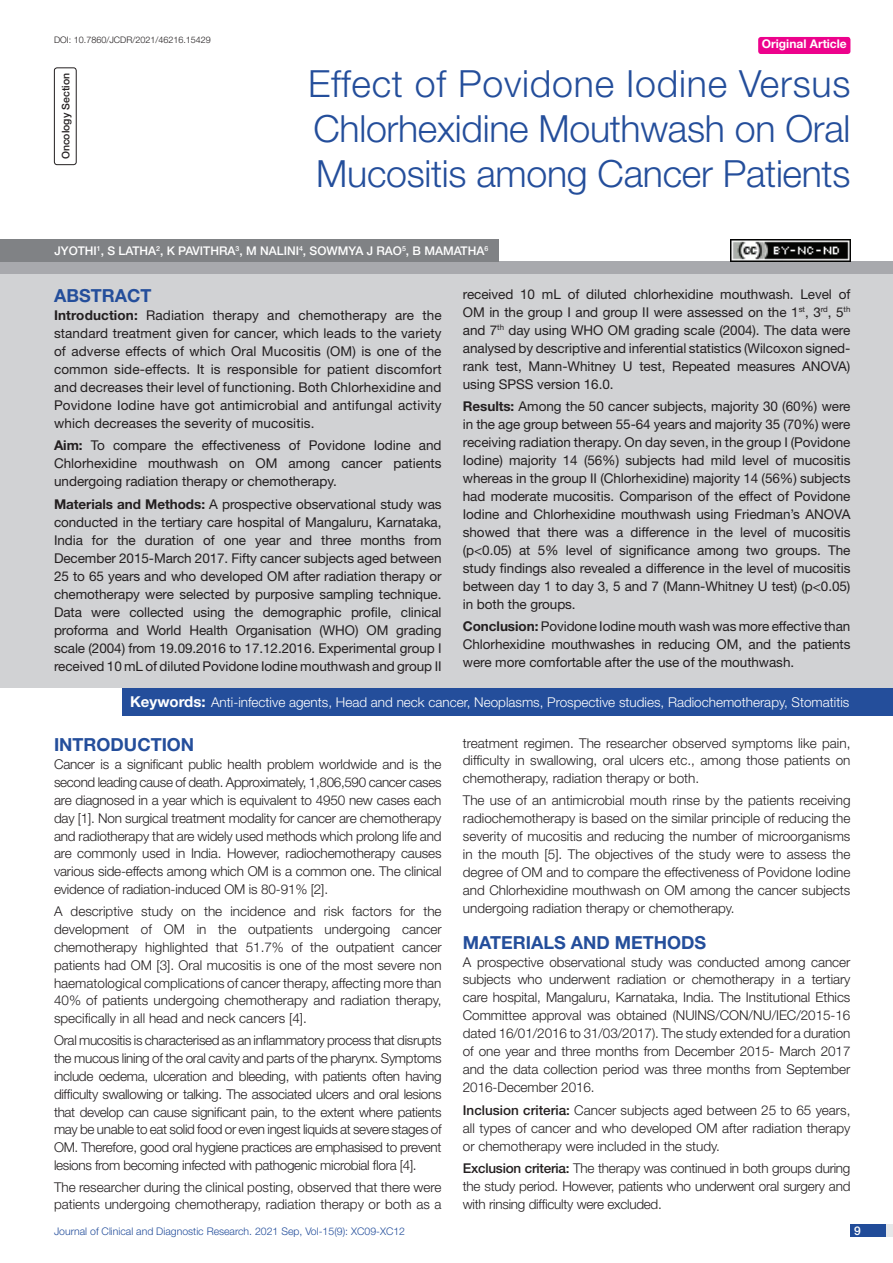
<style>
.page{position:relative;width:893px;height:1263px;background:#fff}
.page>*{position:absolute;margin:0;border:0;box-sizing:border-box;transform-origin:0 0}
.t1{font:300 37.5px/45px "Helvetica Neue";letter-spacing:-.01em;color:#244e9b;text-align:justify}
.Heading{font:700 18px "Helvetica Neue";color:#244e9b}
.Abstract_head{font:700 18px "Helvetica Neue";color:#244e9b}
.Body_text{font:300 13.5px/17.9px "Helvetica Neue";color:#231f20;text-align:justify}
.Abstract_Text{font:13.5px/18px "Helvetica Neue";letter-spacing:-.005em;color:#231f20;text-align:justify}
.Key_words{font:300 13.5px "Helvetica Neue";color:#fff}
.Author{font:500 12px "Helvetica Neue";color:#fff}
.t2{font:700 12px "Helvetica Neue";color:#fff}
.t3{font:300 10.5px "Helvetica Neue";color:#244e9b}
.section{font:500 10.5px "Helvetica Neue";color:#231f20}
.DOI{font:300 9px "Helvetica Neue";color:#231f20}
.s1{font-weight:700}
.s2{font-weight:700;font-size:15px}
.s3{font-weight:500}
</style>
<div class="page">
<div style="left:850px;top:1224px;width:43px;height:13px;background:#e6e7e9"></div>
<div style="left:850px;top:1224px;width:35px;height:13px;background:#214c99"></div>
<div style="left:758px;top:37px;width:92px;height:17px;background:#ed028c;border-radius:3px"></div>
<div style="left:54px;top:67px;width:23px;height:98px;border:1px solid #231f20;border-radius:3px"></div>
<div style="left:0;top:262px;width:893px;height:12px;background:#a8a9ad"></div>
<div style="left:0;top:239px;width:498px;height:23px;background:#808285"></div>
<div style="left:0;top:274px;width:893px;height:414px;background:#d1d2d4"></div>
<div style="left:122px;top:688px;width:771px;height:28px;background:#244e9b"></div>
<img style="left:730px;top:239px;width:120px;height:23px">
<p class="DOI" style="left:54px;top:35px;width:158px">DOI: 10.7860/JCDR/2021/46216.15429</p>
<p class="t2" style="left:762px;top:37px;width:87px">Original Article</p>
<p class="section" style="left:59px;top:159px;width:88px;rotate:-90deg">Oncology Section</p>
<p class="t1" style="left:308px;top:60px;width:544px">Effect of Povidone Iodine Versus Chlorhexidine Mouthwash on Oral Mucositis among Cancer Patients</p>
<p class="Author" style="left:54px;top:244px;width:229px">Jyothi <sup>1</sup>, S Latha<sup>2</sup>, K Pavithra<sup>3</sup>, M Nalini</p>
<p class="Author" style="left:299px;top:244px;width:191px"><sup>4</sup>, Sowmya J Rao <sup>5</sup>, B Mamatha<sup>6</sup></p>
<p class="Abstract_head" style="left:54px;top:284px;width:99px">ABSTRACT</p>
<p class="Abstract_Text" style="left:54px;top:306px;width:389px"><span class="s1">Introduction:</span> Radiation therapy and chemotherapy are the standard treatment given for cancer, which leads to the variety of adverse effects of which Oral Mucositis (OM) is one of the common side-effects. It is responsible for patient discomfort and decreases their level of functioning. Both Chlorhexidine and Povidone Iodine have got antimicrobial and antifungal activity which decreases the severity of mucositis.</p>
<p class="Abstract_Text" style="left:54px;top:436px;width:389px"><span class="s1">Aim:</span> To compare the effectiveness of Povidone Iodine and Chlorhexidine mouthwash on OM among cancer patients undergoing radiation therapy or chemotherapy.</p>
<p class="Abstract_Text" style="left:54px;top:494px;width:389px"><span class="s1">Materials and Methods:</span> A prospective observational study was conducted in the tertiary care hospital of Mangaluru, Karnataka, India for the duration of one year and three months from December 2015-March 2017. Fifty cancer subjects aged between 25 to 65 years and who developed OM after radiation therapy or chemotherapy were selected by purposive sampling technique.<br>Data were collected using the demographic profile, clinical proforma and World Health Organisation (WHO) OM grading scale (2004) from 19.09.2016 to 17.12.2016. Experimental group I received 10 mL of diluted Povidone Iodine mouthwash and group II</p>
<p class="Abstract_Text" style="left:463px;top:285px;width:389px">received 10 mL of diluted chlorhexidine mouthwash. Level of OM in the group I and group II were assessed on the 1<sup>st</sup>, 3<sup>rd</sup>, 5<sup>th </sup>and 7<sup>th</sup> day using WHO OM grading scale (2004). The data were analysed by descriptive and inferential statistics (Wilcoxon signed&shy;rank test, Mann-Whitney U test, Repeated measures ANOVA) using SPSS version 16.0.</p>
<p class="Abstract_Text" style="left:463px;top:397px;width:389px"><span class="s1">Results:</span> Among the 50 cancer subjects, majority 30 (60%) were in the age group between 55-64 years and majority 35 (70%) were receiving radiation therapy. On day seven, in the group I (Povidone Iodine) majority 14 (56%) subjects had mild level of mucositis whereas in the group II (Chlorhexidine) majority 14 (56%) subjects had moderate mucositis. Comparison of the effect of Povidone Iodine and Chlorhexidine mouthwash using Friedman’s ANOVA showed that there was a difference in the level of mucositis (p&lt;0.05) at 5% level of significance among two groups. The study findings also revealed a difference in the level of mucositis between day 1 to day 3, 5 and 7 (Mann-Whitney U test) (p&lt;0.05) in both the groups.</p>
<p class="Abstract_Text" style="left:463px;top:617px;width:389px"><span class="s1">Conclusion:</span> Povidone Iodine mouth wash was more effective than Chlorhexidine mouthwashes in reducing OM, and the patients were more comfortable after the use of the mouthwash.</p>
<p class="Key_words" style="left:130px;top:694px;width:721px"><span class="s2">Keywords:</span> Anti-infective agents, Head and neck cancer, Neoplasms, Prospective studies, Radiochemotherapy, Stomatitis</p>
<p class="Heading" style="left:54px;top:734px;width:142px">INTRODUCTION</p>
<p class="Body_text" style="left:54px;top:755px;width:389px">Cancer is a significant public health problem worldwide and is the second leading cause of death. Approximately, 1,806,590 cancer cases are diagnosed in a year which is equivalent to 4950 new cases each day [1]. Non surgical treatment modality for cancer are chemotherapy and radiotherapy that are widely used methods which prolong life and are commonly used in India. However, radiochemotherapy causes various side-effects among which OM is a common one. The clinical evidence of radiation-induced OM is 80-91% [2].</p>
<p class="Body_text" style="left:54px;top:902px;width:389px">A descriptive study on the incidence and risk factors for the development of OM in the outpatients undergoing cancer chemotherapy highlighted that 51.7% of the outpatient cancer patients had OM [3]. Oral mucositis is one of the most severe non haematological complications of cancer therapy, affecting more than 40% of patients undergoing chemotherapy and radiation therapy, specifically in all head and neck cancers [4].</p>
<p class="Body_text" style="left:54px;top:1031px;width:389px">Oral mucositis is characterised as an inflammatory process that disrupts the mucous lining of the oral cavity and parts of the pharynx. Symptoms include oedema, ulceration and bleeding, with patients often having difficulty swallowing or talking. The associated ulcers and oral lesions that develop can cause significant pain, to the extent where patients may be unable to eat solid food or even ingest liquids at severe stages of OM. Therefore, good oral hygiene practices are emphasised to prevent lesions from becoming infected with pathogenic microbial flora [4].</p>
<p class="Body_text" style="left:54px;top:1178px;width:389px;line-height:17.2px">The researcher during the clinical posting, observed that there were patients undergoing chemotherapy, radiation therapy or both as a</p>
<p class="Body_text" style="left:463px;top:734px;width:389px;line-height:17.2px">treatment regimen. The researcher observed symptoms like pain, difficulty in swallowing, oral ulcers etc., among those patients on chemotherapy, radiation therapy or both.</p>
<p class="Body_text" style="left:463px;top:791px;width:389px">The use of an antimicrobial mouth rinse by the patients receiving radiochemotherapy is based on the similar principle of reducing the severity of mucositis and reducing the number of microorganisms in the mouth [5]. The objectives of the study were to assess the degree of OM and to compare the effectiveness of Povidone Iodine and Chlorhexidine mouthwash on OM among the cancer subjects undergoing radiation therapy or chemotherapy.</p>
<p class="Heading" style="left:463px;top:931px;width:245px">MATERIALS AND METHODS</p>
<p class="Body_text" style="left:463px;top:952px;width:389px">A prospective observational study was conducted among cancer subjects who underwent radiation or chemotherapy in a tertiary care hospital, Mangaluru, Karnataka, India. The Institutional Ethics Committee approval was obtained (NUINS/CON/NU/IEC/2015-16 dated 16/01/2016 to 31/03/2017). The study extended for a duration of one year and three months from December 2015- March 2017 and the data collection period was three months from September 2016-December 2016.</p>
<p class="Body_text" style="left:463px;top:1100px;width:389px"><span class="s3">Inclusion criteria:</span> Cancer subjects aged between 25 to 65 years, all types of cancer and who developed OM after radiation therapy or chemotherapy were included in the study.</p>
<p class="Body_text" style="left:463px;top:1159px;width:389px"><span class="s3">Exclusion criteria:</span> The therapy was continued in both groups during the study period. However, patients who underwent oral surgery and with rinsing difficulty were excluded.</p>
<p class="t3" style="left:54px;top:1225px;width:353px">Journal of Clinical and Diagnostic Research. 2021 Sep, Vol-15(9): XC09-XC12</p>
<p class="Author" style="left:854px;top:1223px;width:8px">9</p>
</div>
